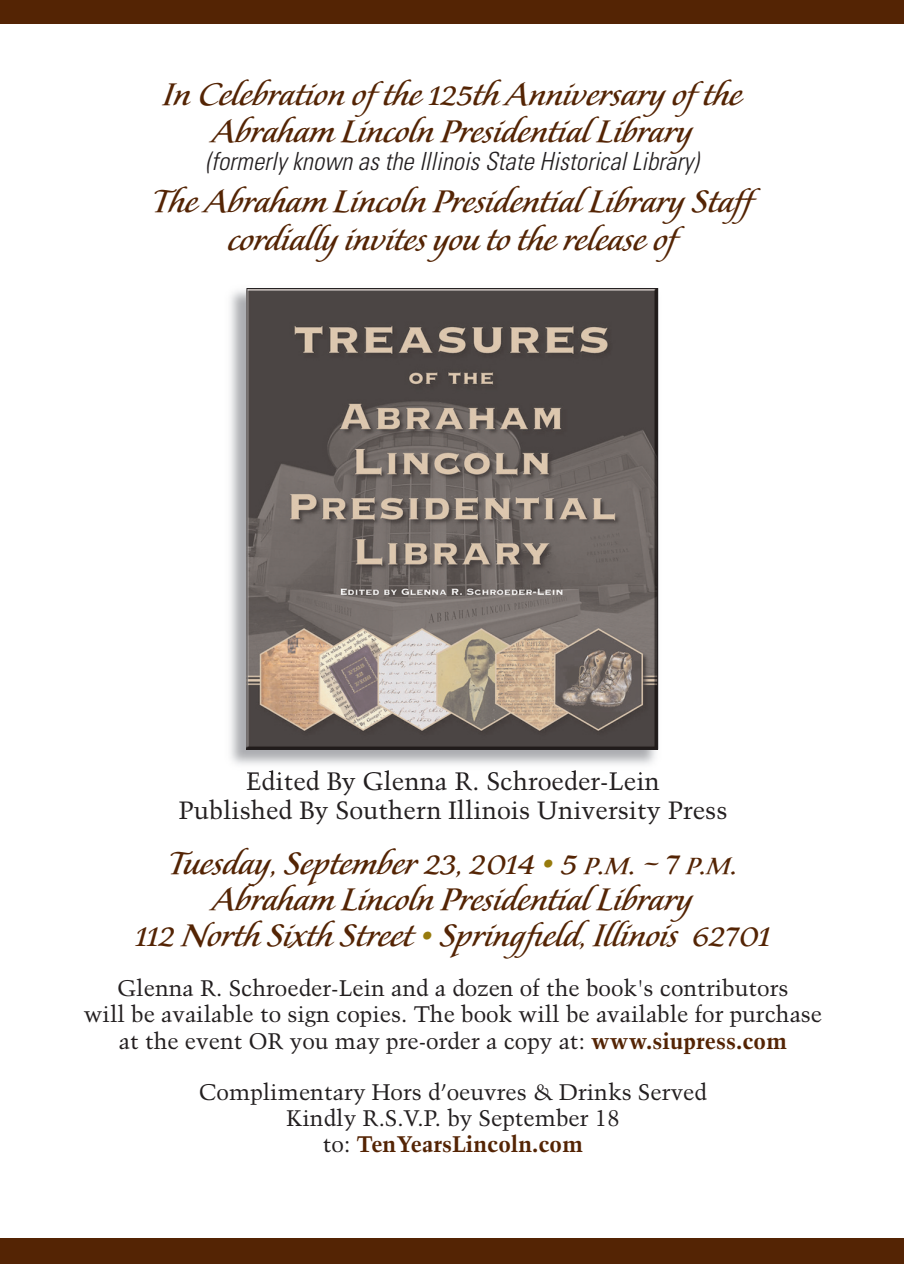
<style>
.page{position:relative;width:904px;height:1264px;background:#fff}
.page>*{position:absolute;margin:0;border:0;box-sizing:border-box;transform-origin:0 0}
.t1{font:40px/37.5px "Florens LP Std";color:#542404;text-align:center}
.t2{font:25px/28.8px "Trump Mediaeval";color:#231f20;text-align:center}
.t3{font:italic 300 condensed 25px "Univers";color:#231f20}
.t4{font:22.5px/26.2px "Trump Mediaeval";color:#231f20;text-align:center}
.s1{color:#977b0e}
.s2{font-size:30px}
.s3{font-weight:700;color:#542404}
</style>
<div class="page">
<div style="left:0;top:0;width:903px;height:23px;background:#542404"></div>
<div style="left:0;top:1238px;width:903px;height:25px;background:#542404"></div>
<img style="left:230px;top:288px;width:429px;height:486px">
<img style="left:247px;top:770px;width:172px;height:4px">
<img style="left:248px;top:290px;width:407px;height:457px">
<p class="t1" style="left:163px;top:79px;width:580px">In Celebration of the 125th Anniversary of the<br>Abraham Lincoln Presidential Library</p>
<p class="t3" style="left:205px;top:151px;width:494px">(formerly known as the Illinois State Historical Library)</p>
<p class="t1" style="left:152px;top:186px;width:602px">The Abraham Lincoln Presidential Library Staff cordially invites you to the release of</p>
<p class="t2" style="left:179px;top:767px;width:550px">Edited By Glenna R. Schroeder-Lein<br>Published By Southern Illinois University Press</p>
<p class="t1" style="left:136px;top:848px;width:636px;line-height:36.2px">Tuesday, September 23, 2014 <span class="s1">•</span> 5 <span class="s2">P</span>.<span class="s2">m</span>. – 7 <span class="s2">P</span>.<span class="s2">m</span>.<br>Abraham Lincoln Presidential Library<br>112 North Sixth Street <span class="s1">•</span> Springfield, Illinois 62701</p>
<p class="t4" style="left:84px;top:975px;width:739px">Glenna R. Schroeder-Lein and a dozen of the book's contributors<br>will be available to sign copies. The book will be available for purchase at the event OR you may pre-order a copy at: <span class="s3">www.siupress.com</span></p>
<p class="t4" style="left:199px;top:1079px;width:509px">Complimentary Hors d’oeuvres &amp; Drinks Served<br>Kindly R.S.V.P. by September 18<br>to: <span class="s3">TenYearsLincoln.com</span></p>
</div>
